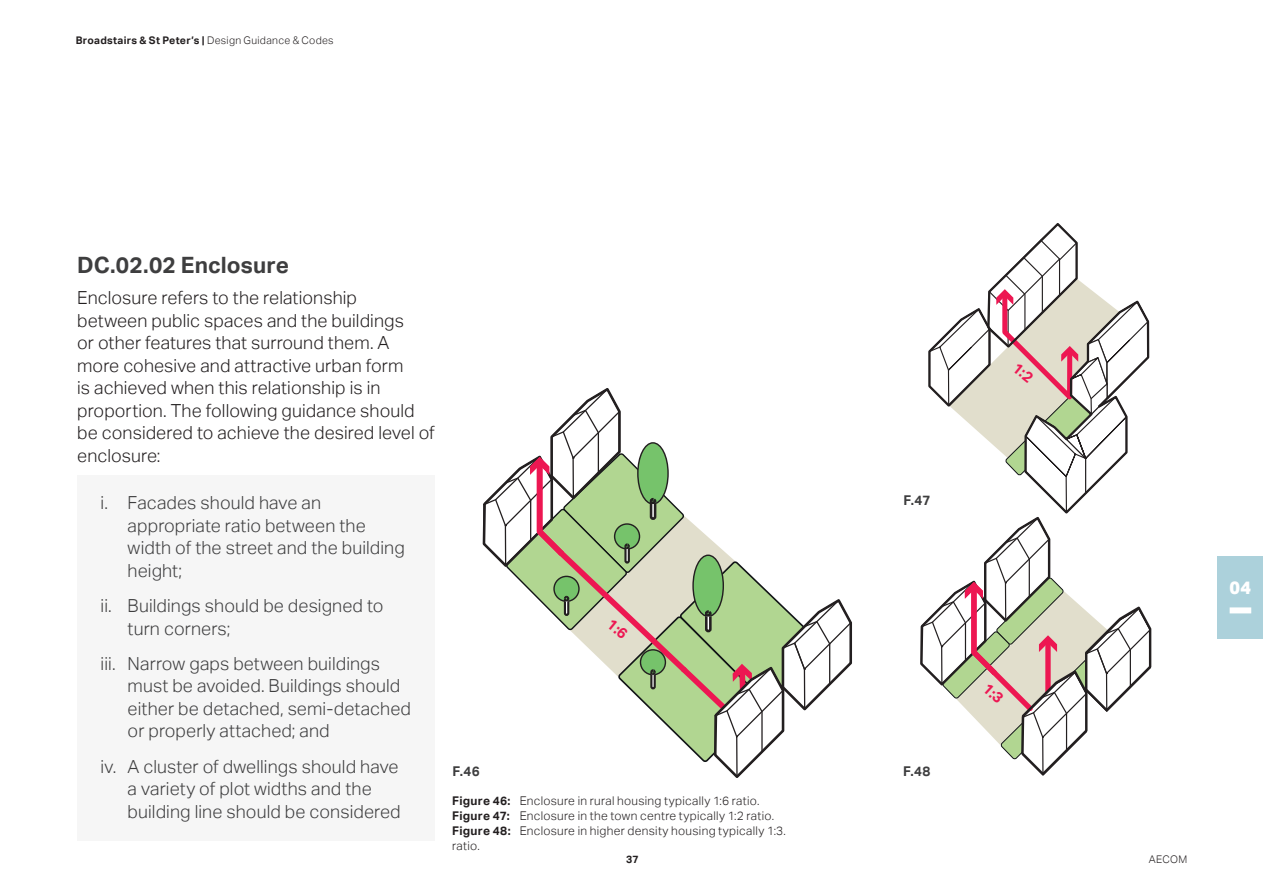
<style>
.page{position:relative;width:1263px;height:893px;background:#fff}
.page>*{position:absolute;margin:0;border:0;box-sizing:border-box;transform-origin:0 0}
.Level_4_Heading_Bd_1{font:700 22.5px "AECOM Sans";color:#3e3e3f}
.t1{font:300 18px/22.5px "AECOM Sans";letter-spacing:.005em;color:#3e3e3f}
.Body_Text_Lt_11{font:300 18px/22.5px "AECOM Sans";letter-spacing:.005em;color:#231f20}
.t2{font:800 18px "AECOM Sans";color:#fff}
.t3{font:700 13.5px "AECOM Sans";color:#3e3e3f}
.t4{font:300 12px/15px "AECOM Sans";letter-spacing:.025em;color:#231f20}
.t5{font:700 10.5px "AECOM Sans";letter-spacing:.025em;color:#231f20}
.t6{font:300 10.5px "AECOM Sans";letter-spacing:.025em;color:#231f20}
.s1{font-weight:300}
.s2{font-weight:700}
</style>
<div class="page">
<div style="left:1218px;top:556px;width:45px;height:83px;background:#acd1db"></div>
<div style="left:1229px;top:607px;width:22px;height:6px;background:#fff"></div>
<div style="left:77px;top:475px;width:358px;height:366px;background:#f6f6f6"></div>
<svg style="left:920px;top:223px;width:232px;height:553px"></svg>
<svg style="left:482px;top:388px;width:370px;height:390px"></svg>
<p class="t5" style="left:76px;top:34px;width:259px">Broadstairs &amp; St Peter’s | <span class="s1">Design Guidance &amp; Codes</span></p>
<h4 class="Level_4_Heading_Bd_1" style="left:77px;top:252px;width:213px">DC.02.02 Enclosure</h4>
<p class="Body_Text_Lt_11" style="left:77px;top:287px;width:359px">Enclosure refers to the relationship<br>between public spaces and the buildings<br>or other features that surround them. A more cohesive and attractive urban form<br>is achieved when this relationship is in proportion. The following guidance should be considered to achieve the desired level of enclosure:</p>
<p class="t1" style="left:128px;top:492px;width:279px;text-indent:-27px">i. Facades should have an appropriate ratio between the width of the street and the building height;</p>
<p class="t1" style="left:128px;top:595px;width:257px;text-indent:-27px">ii. Buildings should be designed to turn corners;</p>
<p class="t1" style="left:128px;top:652px;width:285px;text-indent:-27px">iii. Narrow gaps between buildings must be avoided. Buildings should either be detached, semi-detached or properly attached; and</p>
<p class="t1" style="left:128px;top:755px;width:275px;text-indent:-27px">iv. A cluster of dwellings should have a variety of plot widths and the building line should be considered</p>
<p class="t3" style="left:453px;top:764px;width:29px">F.46</p>
<p class="t4" style="left:452px;top:793px;width:309px"><span class="s2">Figure 46:</span> Enclosure in rural housing typically 1:6 ratio.</p>
<p class="t4" style="left:452px;top:808px;width:323px"><span class="s2">Figure 47:</span> Enclosure in the town centre typically 1:2 ratio.</p>
<p class="t4" style="left:452px;top:824px;width:335px"><span class="s2">Figure 48:</span> Enclosure in higher density housing typically 1:3. ratio.</p>
<p class="t3" style="left:903px;top:492px;width:28px">F.47</p>
<p class="t3" style="left:903px;top:764px;width:29px">F.48</p>
<p class="t5" style="left:626px;top:853px;width:14px">37</p>
<p class="t6" style="left:1149px;top:853px;width:40px">AECOM</p>
<p class="t2" style="left:1229px;top:576px;width:23px">04</p>
</div>
